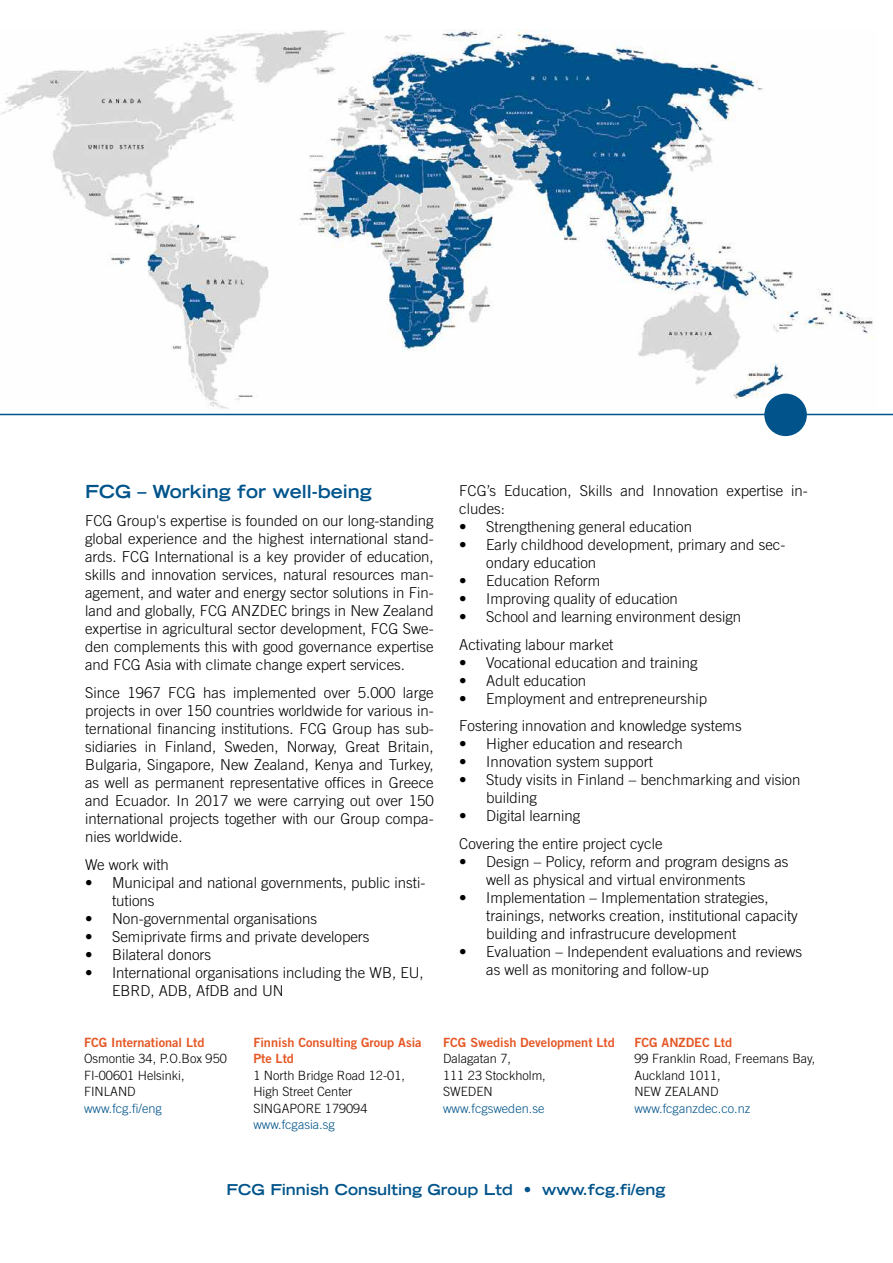
<style>
.page{position:relative;width:893px;height:1263px;background:#fff}
.page>*{position:absolute;margin:0;border:0;box-sizing:border-box;transform-origin:0 0}
.t1{font:700 expanded 18px "Trade Gothic LT Std";color:#00548b}
.t2{font:300 15px/18px "Trade Gothic LT Std";color:#000}
.t3{font:700 expanded 15px "Trade Gothic LT Std";color:#00548b}
.t4{font:300 12.75px/16.5px "Trade Gothic LT Std";color:#000}
.t5{font:12.75px/16.5px "Trade Gothic LT Std Bd 2";color:#e55726}
.t6{font:300 12.75px "Trade Gothic LT Std";color:#00548b}
</style>
<div class="page">
<img style="left:0;top:29px;width:873px;height:381px">
<hr style="left:0;top:414px;width:893px;height:1px;background:#00548b">
<div style="left:764px;top:394px;width:43px;height:42px;background:#00548b;border-radius:50%"></div>
<p class="t1" style="left:85px;top:480px;width:288px">FCG – Working for well-being</p>
<p class="t2" style="left:85px;top:511px;width:350px;text-align:justify">FCG Group's expertise is founded on our long-standing global experience and the highest international stand&shy;ards. FCG International is a key provider of education, skills and innovation services, natural resources man&shy;agement, and water and energy sector solutions in Fin&shy;land and globally, FCG ANZDEC brings in New Zealand expertise in agricultural sector development, FCG Swe&shy;den complements this with good governance expertise and FCG Asia with climate change expert services.</p>
<p class="t2" style="left:85px;top:683px;width:350px;text-align:justify">Since 1967 FCG has implemented over 5.000 large projects in over 150 countries worldwide for various in&shy;ternational financing institutions. FCG Group has sub&shy;sidiaries in Finland, Sweden, Norway, Great Britain, Bulgaria, Singapore, New Zealand, Kenya and Turkey, as well as permanent representative offices in Greece and Ecuador. In 2017 we were carrying out over 150 international projects together with our Group compa&shy;nies worldwide.</p>
<p class="t2" style="left:85px;top:855px;width:85px">We work with</p>
<p class="t2" style="left:112px;top:873px;width:315px;text-indent:-27px">• Municipal and national governments, public insti&shy;tutions</p>
<p class="t2" style="left:85px;top:909px;width:233px">• Non-governmental organisations</p>
<p class="t2" style="left:85px;top:927px;width:286px">• Semiprivate firms and private developers</p>
<p class="t2" style="left:85px;top:945px;width:128px">• Bilateral donors</p>
<p class="t2" style="left:112px;top:963px;width:313px;text-indent:-27px">• International organisations including the WB, EU,<br>EBRD, ADB, AfDB and UN</p>
<p class="t2" style="left:459px;top:481px;width:350px">FCG’s Education, Skills and Innovation expertise in&shy;cludes:</p>
<p class="t2" style="left:459px;top:517px;width:234px">• Strengthening general education</p>
<p class="t2" style="left:486px;top:535px;width:301px;text-indent:-27px">• Early childhood development, primary and sec&shy;ondary education</p>
<p class="t2" style="left:459px;top:571px;width:143px">• Education Reform</p>
<p class="t2" style="left:459px;top:589px;width:220px">• Improving quality of education</p>
<p class="t2" style="left:459px;top:602px;width:284px;line-height:27.9px">• School and learning environment design<br>Activating labour market</p>
<p class="t2" style="left:459px;top:653px;width:240px">• Vocational education and training</p>
<p class="t2" style="left:459px;top:671px;width:129px">• Adult education</p>
<p class="t2" style="left:459px;top:684px;width:284px;line-height:27.9px">• Employment and entrepreneurship<br>Fostering innovation and knowledge systems</p>
<p class="t2" style="left:459px;top:735px;width:225px">• Higher education and research</p>
<p class="t2" style="left:459px;top:753px;width:195px">• Innovation system support</p>
<p class="t2" style="left:486px;top:771px;width:316px;text-indent:-27px">• Study visits in Finland – benchmarking and vision building</p>
<p class="t2" style="left:459px;top:802px;width:205px;line-height:27.9px">• Digital learning<br>Covering the entire project cycle</p>
<p class="t2" style="left:486px;top:853px;width:304px;text-indent:-27px">• Design – Policy, reform and program designs as well as physical and virtual environments</p>
<p class="t2" style="left:486px;top:889px;width:313px;text-indent:-27px">• Implementation – Implementation strategies, trainings, networks creation, institutional capacity building and infrastrucure development</p>
<p class="t2" style="left:486px;top:943px;width:317px;text-indent:-27px">• Evaluation – Independent evaluations and reviews as well as monitoring and follow-up</p>
<p class="t5" style="left:84px;top:1034px;width:122px">FCG International Ltd</p>
<p class="t4" style="left:84px;top:1050px;width:144px">Osmontie 34, P.O.Box 950<br>FI-00601 Helsinki,<br>FINLAND</p>
<p class="t6" style="left:84px;top:1101px;width:79px">www.fcg.fi/eng</p>
<p class="t5" style="left:253px;top:1034px;width:170px">Finnish Consulting Group Asia<br>Pte Ltd</p>
<p class="t4" style="left:253px;top:1067px;width:153px">1 North Bridge Road 12-01,<br>High Street Center<br>SINGAPORE 179094</p>
<p class="t6" style="left:253px;top:1117px;width:83px">www.fcgasia.sg</p>
<p class="t5" style="left:443px;top:1034px;width:173px">FCG Swedish Development Ltd</p>
<p class="t4" style="left:443px;top:1050px;width:104px">Dalagatan 7,<br>111 23 Stockholm,<br>SWEDEN</p>
<p class="t6" style="left:443px;top:1101px;width:103px">www.fcgsweden.se</p>
<p class="t5" style="left:634px;top:1034px;width:99px">FCG ANZDEC Ltd</p>
<p class="t4" style="left:634px;top:1050px;width:183px">99 Franklin Road, Freemans Bay,<br>Auckland 1011,<br>NEW ZEALAND</p>
<p class="t6" style="left:634px;top:1101px;width:118px">www.fcganzdec.co.nz</p>
<p class="t3" style="left:227px;top:1180px;width:440px">FCG Finnish Consulting Group Ltd • www.fcg.fi/eng</p>
</div>
